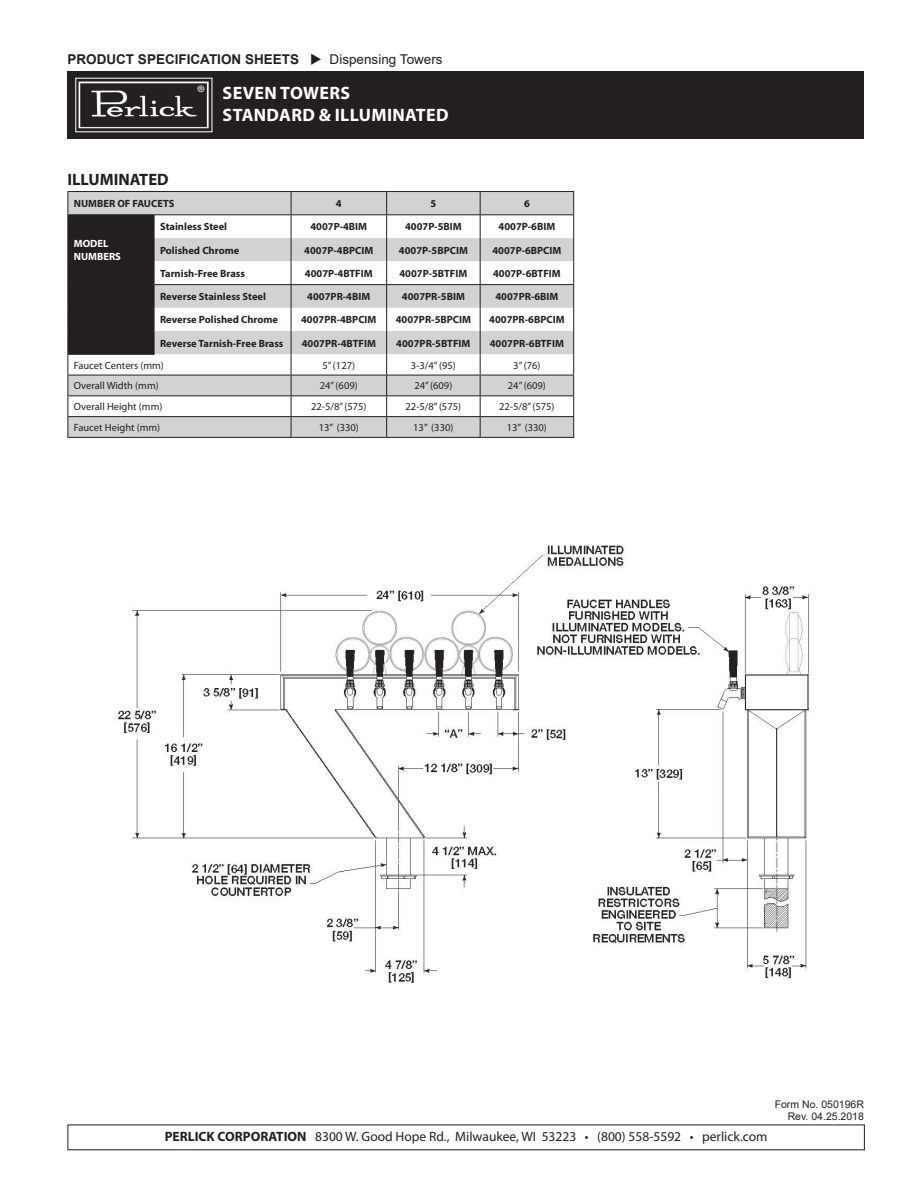
<style>
.page{position:relative;width:918px;height:1188px;background:#fff}
.page>*{position:absolute;margin:0;border:0;box-sizing:border-box;transform-origin:0 0}
.t1{font:700 18px/21.6px "Myriad Pro";letter-spacing:.02em;color:#fff}
.t2{font:700 16.5px "Myriad Pro";color:#231f20}
.t3{font:13.5px "Myriad Pro";color:#231f20}
.t4{font:700 13.5px "Arial";color:#231f20}
.t5{font:700 10.5px "Myriad Pro";color:#231f20}
.t6{font:10.5px "Myriad Pro";color:#231f20}
.t7{font:10.5px/12.6px "Arial";color:#231f20;text-align:right}
.t8{font:700 10.5px/12.6px "Myriad Pro";color:#fff}
.s1{font-weight:400}
.s2{font-weight:700}
</style>
<div class="page">
<div style="left:68px;top:71px;width:796px;height:68px;background:#231f20"></div>
<img style="left:78px;top:81px;width:131px;height:48px">
<img style="left:117px;top:544px;width:694px;height:440px">
<svg style="left:155px;top:192px;width:136px;height:245px;fill:#d1d2d4"></svg>
<svg style="left:155px;top:215px;width:136px;height:116px"></svg>
<hr style="left:68px;top:191px;width:86px;height:1px;background:#231f20">
<hr style="left:154px;top:191px;width:137px;height:1px;background:#231f20">
<hr style="left:154px;top:375px;width:137px;height:1px;background:#231f20">
<hr style="left:154px;top:395px;width:137px;height:1px;background:#231f20">
<hr style="left:154px;top:416px;width:137px;height:1px;background:#231f20">
<hr style="left:68px;top:437px;width:86px;height:1px;background:#231f20">
<hr style="left:154px;top:437px;width:137px;height:1px;background:#231f20">
<hr style="left:291px;top:437px;width:96px;height:1px;background:#231f20">
<hr style="left:387px;top:437px;width:93px;height:1px;background:#231f20">
<hr style="left:480px;top:437px;width:94px;height:1px;background:#231f20">
<svg style="left:291px;top:192px;width:283px;height:245px"></svg>
<hr style="left:291px;top:191px;width:96px;height:1px;background:#231f20">
<hr style="left:387px;top:191px;width:93px;height:1px;background:#231f20">
<hr style="left:480px;top:191px;width:94px;height:1px;background:#231f20">
<hr style="left:154px;top:214px;width:137px;height:1px;background:#231f20">
<hr style="left:291px;top:214px;width:96px;height:1px;background:#231f20">
<hr style="left:387px;top:214px;width:93px;height:1px;background:#231f20">
<hr style="left:480px;top:214px;width:94px;height:1px;background:#231f20">
<svg style="left:68px;top:192px;width:87px;height:245px"></svg>
<hr style="left:154px;top:284px;width:137px;height:1px;background:#231f20">
<hr style="left:291px;top:284px;width:96px;height:1px;background:#231f20">
<hr style="left:387px;top:284px;width:93px;height:1px;background:#231f20">
<hr style="left:480px;top:284px;width:93px;height:1px;background:#231f20">
<p class="t4" style="left:68px;top:50px;width:377px">PRODUCT SPECIFICATION SHEETS ◆ <span class="s1">Dispensing Towers</span></p>
<h1 class="t1" style="left:223px;top:83px;width:228px">SEVEN TOWERS<br>STANDARD &amp; ILLUMINATED</h1>
<h2 class="t2" style="left:68px;top:170px;width:103px">ILLUMINATED</h2>
<p class="t5" style="left:74px;top:198px;width:102px">NUMBER OF FAUCETS</p>
<p class="t5" style="left:336px;top:198px;width:7px">4</p>
<p class="t5" style="left:430px;top:198px;width:7px">5</p>
<p class="t5" style="left:524px;top:198px;width:7px">6</p>
<p class="t8" style="left:74px;top:238px;width:49px">MODEL<br>NUMBERS</p>
<p class="t5" style="left:160px;top:221px;width:69px">Stainless Steel</p>
<p class="t5" style="left:310px;top:221px;width:58px">4007P-4BIM</p>
<p class="t5" style="left:405px;top:221px;width:58px">4007P-5BIM</p>
<p class="t5" style="left:499px;top:221px;width:58px">4007P-6BIM</p>
<p class="t5" style="left:160px;top:244px;width:81px">Polished Chrome</p>
<p class="t5" style="left:304px;top:244px;width:71px">4007P-4BPCIM</p>
<p class="t5" style="left:399px;top:244px;width:71px">4007P-5BPCIM</p>
<p class="t5" style="left:492px;top:244px;width:71px">4007P-6BPCIM</p>
<p class="t5" style="left:160px;top:267px;width:87px">Tarnish-Free Brass</p>
<p class="t5" style="left:305px;top:267px;width:69px">4007P-4BTFIM</p>
<p class="t5" style="left:399px;top:267px;width:69px">4007P-5BTFIM</p>
<p class="t5" style="left:493px;top:267px;width:69px">4007P-6BTFIM</p>
<p class="t5" style="left:160px;top:291px;width:107px">Reverse Stainless Steel</p>
<p class="t5" style="left:307px;top:291px;width:65px">4007PR-4BIM</p>
<p class="t5" style="left:402px;top:291px;width:65px">4007PR-5BIM</p>
<p class="t5" style="left:495px;top:291px;width:65px">4007PR-6BIM</p>
<p class="t5" style="left:160px;top:314px;width:120px">Reverse Polished Chrome</p>
<p class="t5" style="left:301px;top:314px;width:77px">4007PR-4BPCIM</p>
<p class="t5" style="left:396px;top:314px;width:77px">4007PR-5BPCIM</p>
<p class="t5" style="left:489px;top:314px;width:77px">4007PR-6BPCIM</p>
<p class="t5" style="left:160px;top:337px;width:125px">Reverse Tarnish-Free Brass</p>
<p class="t5" style="left:302px;top:337px;width:76px">4007PR-4BTFIM</p>
<p class="t5" style="left:396px;top:337px;width:76px">4007PR-5BTFIM</p>
<p class="t5" style="left:490px;top:337px;width:76px">4007PR-6BTFIM</p>
<p class="t6" style="left:74px;top:359px;width:92px">Faucet Centers (mm)</p>
<p class="t6" style="left:323px;top:359px;width:34px">5” (127)</p>
<p class="t6" style="left:411px;top:359px;width:46px">3-3/4” (95)</p>
<p class="t6" style="left:513px;top:359px;width:29px">3” (76)</p>
<p class="t6" style="left:74px;top:379px;width:86px">Overall Width (mm)</p>
<p class="t6" style="left:320px;top:379px;width:39px">24” (609)</p>
<p class="t6" style="left:414px;top:379px;width:39px">24” (609)</p>
<p class="t6" style="left:508px;top:379px;width:39px">24” (609)</p>
<p class="t6" style="left:74px;top:400px;width:90px">Overall Height (mm)</p>
<p class="t6" style="left:311px;top:400px;width:57px">22-5/8” (575)</p>
<p class="t6" style="left:406px;top:400px;width:57px">22-5/8” (575)</p>
<p class="t6" style="left:499px;top:400px;width:57px">22-5/8” (575)</p>
<p class="t6" style="left:74px;top:421px;width:88px">Faucet Height (mm)</p>
<p class="t6" style="left:319px;top:421px;width:42px">13” (330)</p>
<p class="t6" style="left:413px;top:421px;width:42px">13” (330)</p>
<p class="t6" style="left:507px;top:421px;width:42px">13” (330)</p>
<p class="t3" style="left:165px;top:1128px;width:604px"><span class="s2">PERLICK CORPORATION</span> 8300 W. Good Hope Rd., Milwaukee, WI 53223 • (800) 558-5592 • perlick.com</p>
<p class="t7" style="left:775px;top:1098px;width:91px">Form No. 050196R<br>Rev. 04.25.2018</p>
</div>
